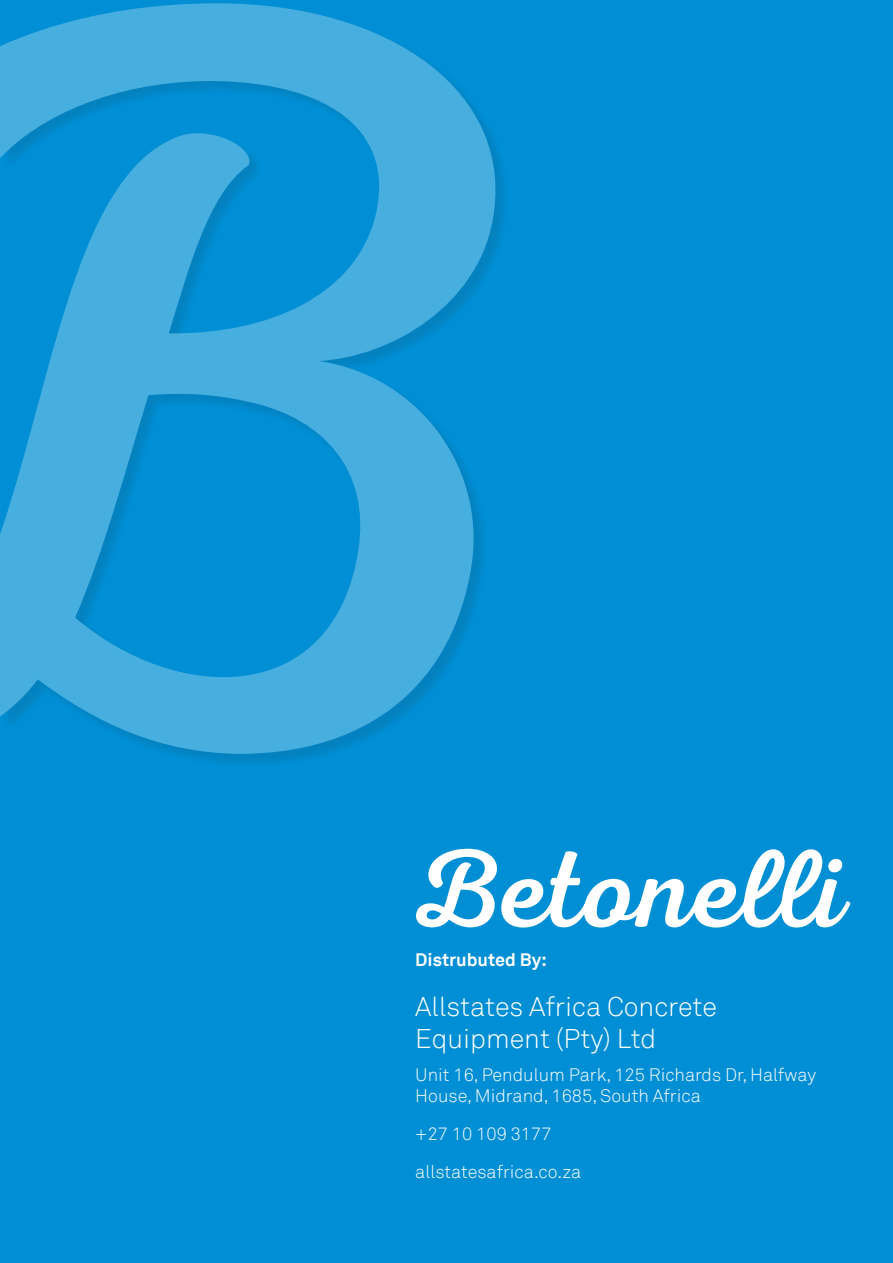
<style>
.page{position:relative;width:893px;height:1263px;background:#008fd5}
.page>*{position:absolute;margin:0;border:0;box-sizing:border-box;transform-origin:0 0}
.Body_Copy{font:300 27px/32.4px "Akkurat";color:#fff}
.Body_Copy-2{font:300 18px/21px "Akkurat";color:#fff}
.Section_Heading{font:700 18px "Akkurat";color:#fff}
</style>
<div class="page">
<svg style="left:416px;top:848px;width:434px;height:80px"></svg>
<svg style="left:0;top:3px;width:499px;height:752px;fill:#47aee0"></svg>
<p class="Section_Heading" style="left:415px;top:949px;width:133px">Distrubuted By:</p>
<p class="Body_Copy" style="left:415px;top:991px;width:303px">Allstates Africa Concrete<br>Equipment (Pty) Ltd</p>
<p class="Body_Copy-2" style="left:415px;top:1064px;width:402px">Unit 16, Pendulum Park, 125 Richards Dr, Halfway<br>House, Midrand, 1685, South Africa</p>
<p class="Body_Copy-2" style="left:415px;top:1123px;width:138px">+27 10 109 3177</p>
<p class="Body_Copy-2" style="left:415px;top:1161px;width:168px">allstatesafrica.co.za</p>
</div>
